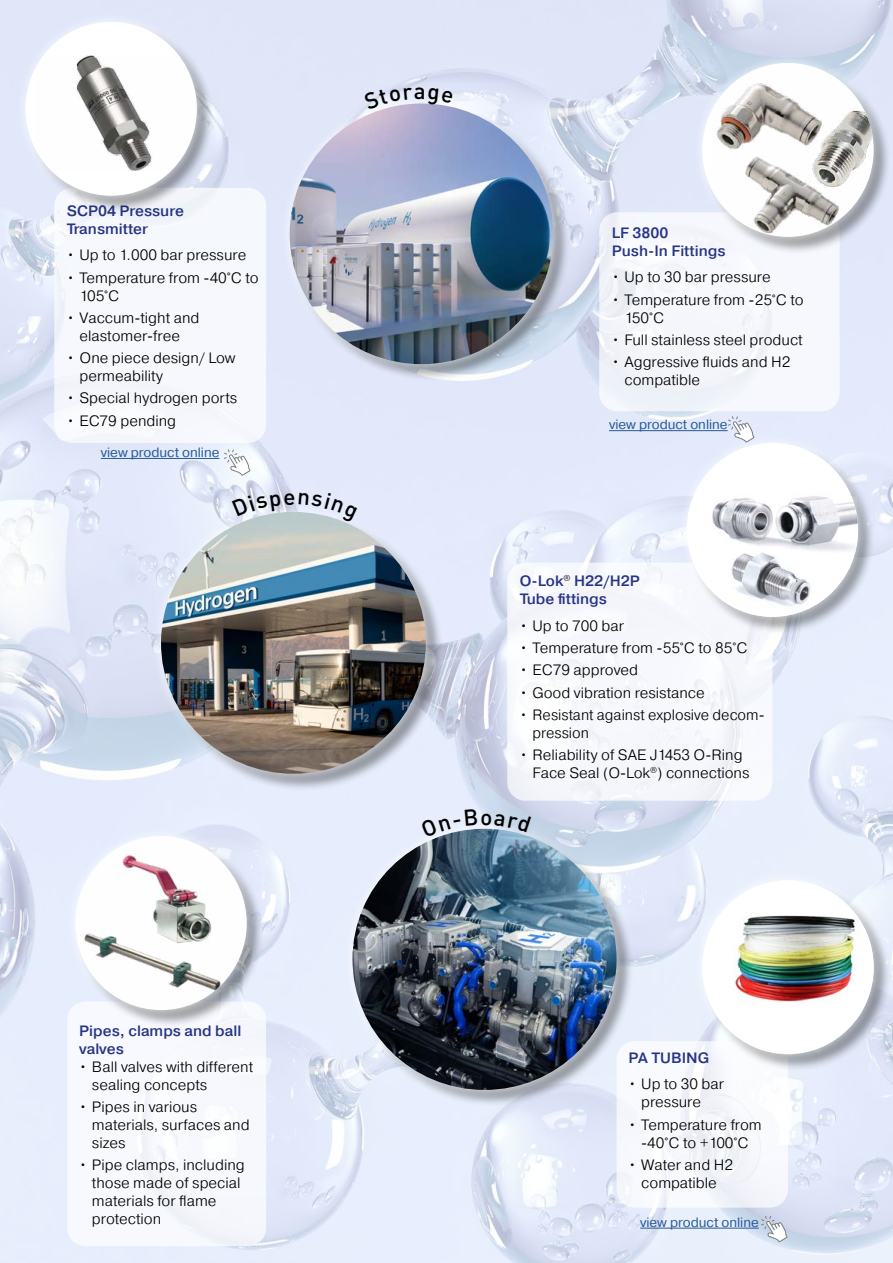
<style>
.page{position:relative;width:893px;height:1263px;background:#fff}
.page>*{position:absolute;margin:0;border:0;box-sizing:border-box;transform-origin:0 0}
.t1{font:500 22.5px "DINOT";color:#000}
.t2{font:300 15px/18px "Pragmatica";color:#000}
.t3{font:500 15px/18px "Pragmatica";color:#283583}
.t4{font:13.5px "Pragmatica";color:#275b9b}
</style>
<div class="page">
<img style="left:0;top:0;width:893px;height:1263px">
<div style="left:617px;top:1041px;width:171px;height:166px;background:#f7f9fd;border-radius:18px"></div>
<div style="left:507px;top:563px;width:265px;height:238px;background:#f6f8fd;border-radius:18px"></div>
<div style="left:599px;top:212px;width:241px;height:199px;background:#f5f7fd;border-radius:18px"></div>
<div style="left:67px;top:1001px;width:199px;height:245px;background:#f7f9fe;border-radius:18px"></div>
<div style="left:54px;top:188px;width:212px;height:255px;background:#f6f8fd;border-radius:18px"></div>
<div style="left:26px;top:22px;width:188px;height:191px;background:#000;opacity:.38"></div>
<div style="left:16px;top:12px;width:190px;height:194px;background:#fff;opacity:.75"></div>
<div style="left:26px;top:22px;width:171px;height:174px;background:#fff;border-radius:50%"></div>
<img style="left:34px;top:55px;width:163px;height:116px">
<div style="left:76px;top:836px;width:188px;height:192px;background:#000;opacity:.38"></div>
<div style="left:66px;top:827px;width:190px;height:193px;background:#fff;opacity:.75"></div>
<img style="left:75px;top:836px;width:166px;height:174px">
<div style="left:703px;top:881px;width:188px;height:191px;background:#000;opacity:.38"></div>
<div style="left:693px;top:871px;width:190px;height:193px;background:#fff;opacity:.75"></div>
<div style="left:702px;top:880px;width:172px;height:174px;background:#fff;border-radius:50%"></div>
<img style="left:710px;top:883px;width:164px;height:136px">
<div style="left:687px;top:443px;width:188px;height:191px;background:#000;opacity:.38"></div>
<div style="left:677px;top:433px;width:191px;height:194px;background:#fff;opacity:.75"></div>
<img style="left:694px;top:446px;width:164px;height:171px">
<div style="left:703px;top:63px;width:188px;height:192px;background:#000;opacity:.38"></div>
<div style="left:693px;top:53px;width:190px;height:194px;background:#fff;opacity:.75"></div>
<img style="left:710px;top:66px;width:164px;height:171px">
<hr style="left:101px;top:458px;width:118px;height:1px;background:#275b9b">
<hr style="left:640px;top:1228px;width:119px;height:1px;background:#275b9b">
<hr style="left:609px;top:430px;width:119px;height:1px;background:#275b9b">
<svg style="left:224px;top:449px;width:26px;height:27px"></svg>
<svg style="left:761px;top:1216px;width:27px;height:26px"></svg>
<svg style="left:728px;top:416px;width:26px;height:27px"></svg>
<div style="left:161px;top:512px;width:282px;height:279px;background:#000;opacity:.38"></div>
<div style="left:151px;top:502px;width:285px;height:282px;background:#fff;opacity:.75"></div>
<img style="left:161px;top:512px;width:265px;height:262px">
<div style="left:353px;top:829px;width:281px;height:278px;background:#000;opacity:.38"></div>
<div style="left:343px;top:819px;width:283px;height:281px;background:#fff;opacity:.75"></div>
<img style="left:352px;top:829px;width:265px;height:261px">
<div style="left:290px;top:104px;width:280px;height:277px;background:#000;opacity:.38"></div>
<div style="left:280px;top:94px;width:283px;height:280px;background:#fff;opacity:.75"></div>
<img style="left:290px;top:103px;width:263px;height:261px">
<svg style="left:232px;top:493px;width:125px;height:30px;background:#d8e0ec"></svg>
<svg style="left:421px;top:809px;width:110px;height:28px;background:#c7d5e6"></svg>
<svg style="left:363px;top:88px;width:50px;height:22px"></svg>
<svg style="left:428px;top:88px;width:25px;height:17px"></svg>
<p class="t3" style="left:67px;top:201px;width:119px">SCP04 Pressure<br>Transmitter</p>
<p class="t2" style="left:67px;top:246px;width:181px">• Up to 1.000 bar pressure</p>
<p class="t2" style="left:79px;top:268px;width:181px;text-indent:-13px">• Temperature from -40°C to<br>105°C</p>
<p class="t2" style="left:67px;top:308px;width:134px;text-align:center">• Vaccum-tight and elastomer-free</p>
<p class="t2" style="left:79px;top:349px;width:158px;text-indent:-13px">• One piece design/ Low permeability</p>
<p class="t2" style="left:67px;top:389px;width:172px">• Special hydrogen ports</p>
<p class="t2" style="left:67px;top:411px;width:111px">• EC79 pending</p>
<p class="t4" style="left:101px;top:444px;width:120px">view product online</p>
<p class="t3" style="left:79px;top:1021px;width:164px">Pipes, clamps and ball valves</p>
<p class="t2" style="left:92px;top:1057px;width:163px;text-indent:-13px">• Ball valves with different sealing concepts</p>
<p class="t2" style="left:92px;top:1098px;width:159px;text-indent:-13px">• Pipes in various materials, surfaces and sizes</p>
<p class="t2" style="left:92px;top:1156px;width:154px;text-indent:-13px">• Pipe clamps, including those made of special materials for flame protection</p>
<h1 class="t1" style="left:414px;top:76px;width:14px">a</h1>
<p class="t3" style="left:612px;top:224px;width:115px">LF 3800<br>Push-In Fittings</p>
<p class="t2" style="left:612px;top:268px;width:160px">• Up to 30 bar pressure</p>
<p class="t2" style="left:624px;top:290px;width:181px;text-indent:-13px">• Temperature from -25°C to<br>150°C</p>
<p class="t2" style="left:612px;top:330px;width:192px">• Full stainless steel product</p>
<p class="t2" style="left:624px;top:353px;width:167px;text-indent:-13px">• Aggressive fluids and H2 compatible</p>
<p class="t4" style="left:609px;top:416px;width:120px">view product online</p>
<p class="t3" style="left:520px;top:572px;width:122px">O-Lok<sup>®</sup> H22/H2P<br>Tube fittings</p>
<p class="t2" style="left:520px;top:616px;width:106px">• Up to 700 bar</p>
<p class="t2" style="left:520px;top:638px;width:229px">• Temperature from -55°C to 85°C</p>
<p class="t2" style="left:520px;top:661px;width:120px">• EC79 approved</p>
<p class="t2" style="left:520px;top:683px;width:186px">• Good vibration resistance</p>
<p class="t2" style="left:532px;top:705px;width:234px;text-indent:-13px">• Resistant against explosive decom&shy;pression</p>
<p class="t2" style="left:532px;top:746px;width:219px;text-indent:-13px">• Reliability of SAE J1453 O-Ring<br>Face Seal (O-Lok<sup>®</sup>) connections</p>
<p class="t3" style="left:628px;top:1048px;width:82px">PA TUBING</p>
<p class="t2" style="left:641px;top:1075px;width:84px;text-indent:-13px">• Up to 30 bar pressure</p>
<p class="t2" style="left:628px;top:1115px;width:135px;text-align:center">• Temperature from -40°C to +100°C</p>
<p class="t2" style="left:628px;top:1155px;width:106px;text-align:center">• Water and H2 compatible</p>
<p class="t4" style="left:640px;top:1214px;width:120px">view product online</p>
</div>
